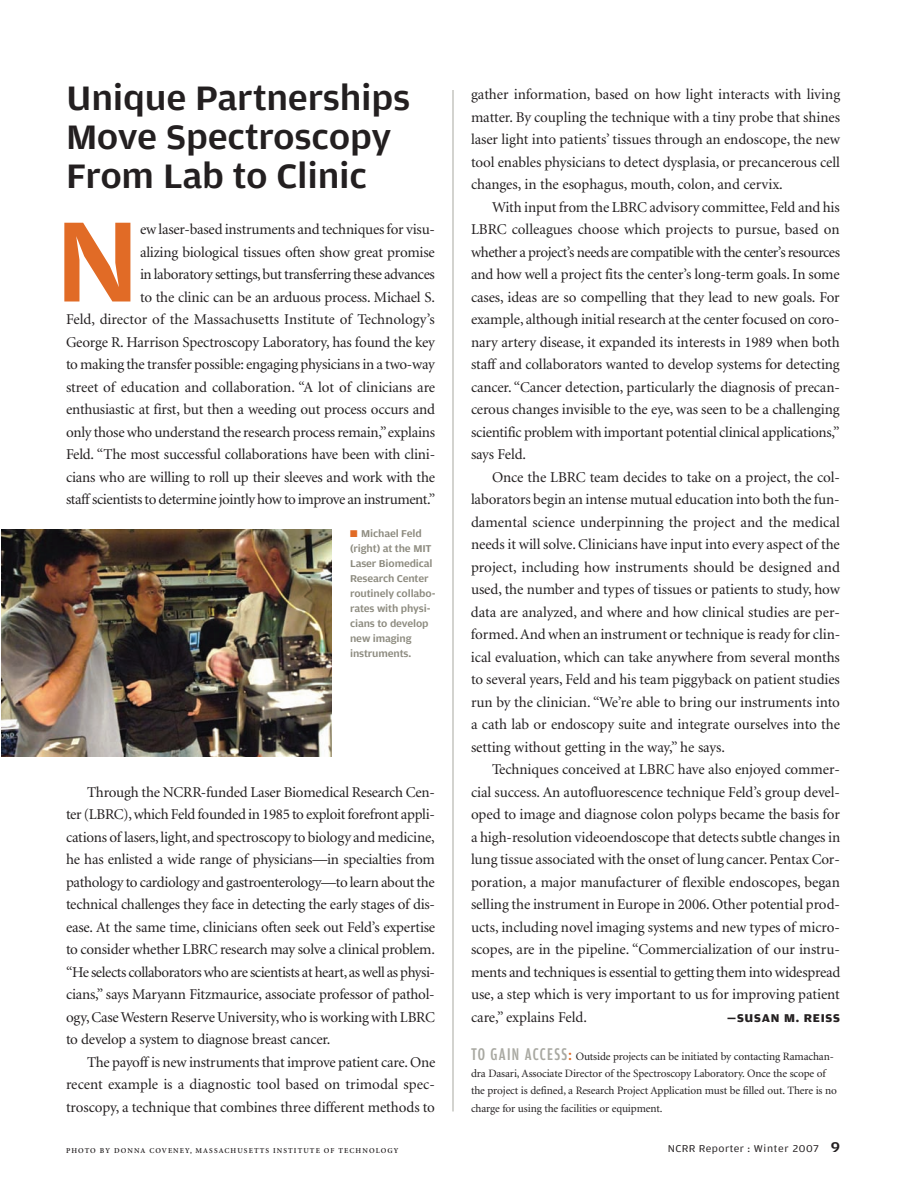
<style>
.page{position:relative;width:918px;height:1188px;background:#fff}
.page>*{position:absolute;margin:0;border:0;box-sizing:border-box;transform-origin:0 0}
.t1{font:500 121.05px "Amplitude Wide";color:#e16b26}
.t2{font:500 36px/39px "Amplitude Wide";letter-spacing:-.005em;color:#231f20}
.t3{font:15px/22.5px "Minion";letter-spacing:-.01em;color:#231f20;text-align:right}
.t4{font:15px "Minion";letter-spacing:-.03em;color:#231f20}
.t5{font:700 12px "Amplitude Wide";letter-spacing:.06em;color:#231f20}
.t6{font:11.25px/17.1px "Minion";letter-spacing:-.01em;color:#231f20}
.t7{font:500 10.5px/15px "Amplitude Wide";letter-spacing:-.015em;color:#8c8a7e}
.t8{font:10.5px "Amplitude Wide";letter-spacing:.045em;color:#231f20}
.t9{font:600 7.5px "Minion";letter-spacing:.145em;color:#231f20}
.s1{color:#e16b26}
.s2{font-family:"Amplitude Comp";font-weight:500;font-size:18px;color:#a8a8a1}
.s3{font-family:"Amplitude Comp";font-weight:500;font-size:18px;color:#e16b26}
.s4{font-weight:500;font-size:15px}
</style>
<div class="page">
<hr style="left:453px;top:90px;width:1px;height:1022px;background:#a8a8a1">
<img style="left:1px;top:530px;width:331px;height:227px">
<p class="t2" style="left:66px;top:78px;width:346px">Unique Partnerships<br>Move Spectroscopy<br>From Lab to Clinic</p>
<p class="t1" style="left:55px;top:189px;width:87px">N</p>
<p class="t3" style="left:66px;top:219px;width:371px">ew laser-based instruments and techniques for visu-<br>alizing biological tissues often show great promise<br>in laboratory settings,but transferring these advances<br>to the clinic can be an arduous process. Michael S.<br>Feld, director of the Massachusetts Institute of Technology’s George R. Harrison Spectroscopy Laboratory, has found the key to making the transfer possible: engaging physicians in a two-way street of education and collaboration. “A lot of clinicians are enthusiastic at first, but then a weeding out process occurs and only those who understand the research process remain,”explains Feld. “The most successful collaborations have been with clini&shy;cians who are willing to roll up their sleeves and work with the staff scientists to determine jointly how to improve an instrument.”</p>
<p class="t7" style="left:350px;top:526px;width:87px"><span class="s1">■</span> Michael Feld (right) at the MIT<br>Laser Biomedical<br>Research Center routinely collabo&shy;rates with physi&shy;cians to develop new imaging instruments.</p>
<p class="t3" style="left:87px;top:782px;width:349px">Through the NCRR-funded Laser Biomedical Research Cen-</p>
<p class="t3" style="left:66px;top:804px;width:370px">ter (LBRC),which Feld founded in 1985 to exploit forefront appli-</p>
<p class="t3" style="left:66px;top:827px;width:370px">cations of lasers, light, and spectroscopy to biology and medicine,</p>
<p class="t3" style="left:66px;top:849px;width:371px">he has enlisted a wide range of physicians—in specialties from</p>
<p class="t3" style="left:66px;top:872px;width:370px">pathology to cardiology and gastroenterology—to learn about the</p>
<p class="t3" style="left:66px;top:894px;width:371px">technical challenges they face in detecting the early stages of dis-</p>
<p class="t3" style="left:66px;top:917px;width:371px">ease. At the same time, clinicians often seek out Feld’s expertise</p>
<p class="t3" style="left:66px;top:939px;width:370px">to consider whether LBRC research may solve a clinical problem.</p>
<p class="t4" style="left:66px;top:966px;width:371px">“He selects collaborators who are scientists at heart,as well as physi-</p>
<p class="t3" style="left:66px;top:984px;width:370px">cians,” says Maryann Fitzmaurice, associate professor of pathol-</p>
<p class="t3" style="left:66px;top:1007px;width:370px">ogy, Case Western Reserve University, who is working with LBRC</p>
<p class="t3" style="left:66px;top:1029px;width:266px">to develop a system to diagnose breast cancer.</p>
<p class="t3" style="left:87px;top:1052px;width:350px">The payoff is new instruments that improve patient care. One</p>
<p class="t3" style="left:66px;top:1074px;width:370px">recent example is a diagnostic tool based on trimodal spec-</p>
<p class="t3" style="left:66px;top:1097px;width:370px">troscopy, a technique that combines three different methods to</p>
<p class="t9" style="left:66px;top:1147px;width:334px">PHOTO BY DONNA COVENEY, MASSACHUSETTS INSTITUTE OF TECHNOLOGY</p>
<p class="t3" style="left:471px;top:84px;width:371px">gather information, based on how light interacts with living</p>
<p class="t3" style="left:471px;top:107px;width:371px">matter. By coupling the technique with a tiny probe that shines</p>
<p class="t3" style="left:471px;top:129px;width:370px">laser light into patients’ tissues through an endoscope, the new</p>
<p class="t3" style="left:471px;top:152px;width:370px">tool enables physicians to detect dysplasia, or precancerous cell</p>
<p class="t3" style="left:471px;top:174px;width:313px">changes, in the esophagus, mouth, colon, and cervix.</p>
<p class="t3" style="left:492px;top:197px;width:349px">With input from the LBRC advisory committee, Feld and his</p>
<p class="t3" style="left:471px;top:219px;width:370px">LBRC colleagues choose which projects to pursue, based on</p>
<p class="t4" style="left:471px;top:246px;width:371px">whether a project’s needs are compatible with the center’s resources</p>
<p class="t3" style="left:471px;top:264px;width:370px">and how well a project fits the center’s long-term goals. In some</p>
<p class="t3" style="left:471px;top:287px;width:370px">cases, ideas are so compelling that they lead to new goals. For</p>
<p class="t3" style="left:471px;top:309px;width:370px">example, although initial research at the center focused on coro-</p>
<p class="t3" style="left:471px;top:332px;width:370px">nary artery disease, it expanded its interests in 1989 when both</p>
<p class="t3" style="left:471px;top:354px;width:370px">staff and collaborators wanted to develop systems for detecting</p>
<p class="t3" style="left:471px;top:377px;width:370px">cancer. “Cancer detection, particularly the diagnosis of precan-</p>
<p class="t3" style="left:471px;top:399px;width:370px">cerous changes invisible to the eye, was seen to be a challenging</p>
<p class="t3" style="left:471px;top:422px;width:370px">scientific problem with important potential clinical applications,”</p>
<p class="t3" style="left:471px;top:444px;width:57px">says Feld.</p>
<p class="t3" style="left:492px;top:467px;width:349px">Once the LBRC team decides to take on a project, the col-</p>
<p class="t3" style="left:471px;top:489px;width:370px">laborators begin an intense mutual education into both the fun-</p>
<p class="t3" style="left:471px;top:512px;width:370px">damental science underpinning the project and the medical</p>
<p class="t3" style="left:471px;top:534px;width:370px">needs it will solve. Clinicians have input into every aspect of the</p>
<p class="t3" style="left:471px;top:557px;width:370px">project, including how instruments should be designed and</p>
<p class="t3" style="left:471px;top:579px;width:370px">used, the number and types of tissues or patients to study, how</p>
<p class="t3" style="left:471px;top:602px;width:370px">data are analyzed, and where and how clinical studies are per-</p>
<p class="t3" style="left:471px;top:624px;width:371px">formed.And when an instrument or technique is ready for clin-</p>
<p class="t3" style="left:471px;top:647px;width:370px">ical evaluation, which can take anywhere from several months</p>
<p class="t3" style="left:471px;top:669px;width:370px">to several years, Feld and his team piggyback on patient studies</p>
<p class="t3" style="left:471px;top:692px;width:370px">run by the clinician. “We’re able to bring our instruments into</p>
<p class="t3" style="left:471px;top:714px;width:370px">a cath lab or endoscopy suite and integrate ourselves into the</p>
<p class="t3" style="left:471px;top:737px;width:255px">setting without getting in the way,” he says.</p>
<p class="t3" style="left:492px;top:759px;width:349px">Techniques conceived at LBRC have also enjoyed commer-</p>
<p class="t3" style="left:471px;top:782px;width:370px">cial success. An autofluorescence technique Feld’s group devel-</p>
<p class="t3" style="left:471px;top:804px;width:370px">oped to image and diagnose colon polyps became the basis for</p>
<p class="t3" style="left:471px;top:827px;width:371px">a high-resolution videoendoscope that detects subtle changes in</p>
<p class="t3" style="left:471px;top:849px;width:370px">lung tissue associated with the onset of lung cancer. Pentax Cor-</p>
<p class="t3" style="left:471px;top:872px;width:370px">poration, a major manufacturer of flexible endoscopes, began</p>
<p class="t3" style="left:471px;top:894px;width:370px">selling the instrument in Europe in 2006. Other potential prod-</p>
<p class="t3" style="left:471px;top:917px;width:370px">ucts, including novel imaging systems and new types of micro-</p>
<p class="t3" style="left:471px;top:939px;width:370px">scopes, are in the pipeline. “Commercialization of our instru-</p>
<p class="t3" style="left:471px;top:962px;width:371px">ments and techniques is essential to getting them into widespread</p>
<p class="t3" style="left:471px;top:984px;width:370px">use, a step which is very important to us for improving patient</p>
<p class="t3" style="left:471px;top:1007px;width:117px">care,” explains Feld.</p>
<p class="t5" style="left:727px;top:1010px;width:114px">—SUSAN M. REISS</p>
<p class="t6" style="left:471px;top:1049px;width:367px"><span class="s2">TO GAIN ACCESS</span><span class="s3">:</span> Outside projects can be initiated by contacting Ramachan&shy;dra Dasari, Associate Director of the Spectroscopy Laboratory. Once the scope of the project is defined, a Research Project Application must be filled out. There is no charge for using the facilities or equipment.</p>
<p class="t8" style="left:668px;top:1142px;width:174px">NCRR Reporter : Winter 2007 <span class="s4">9</span></p>
</div>
